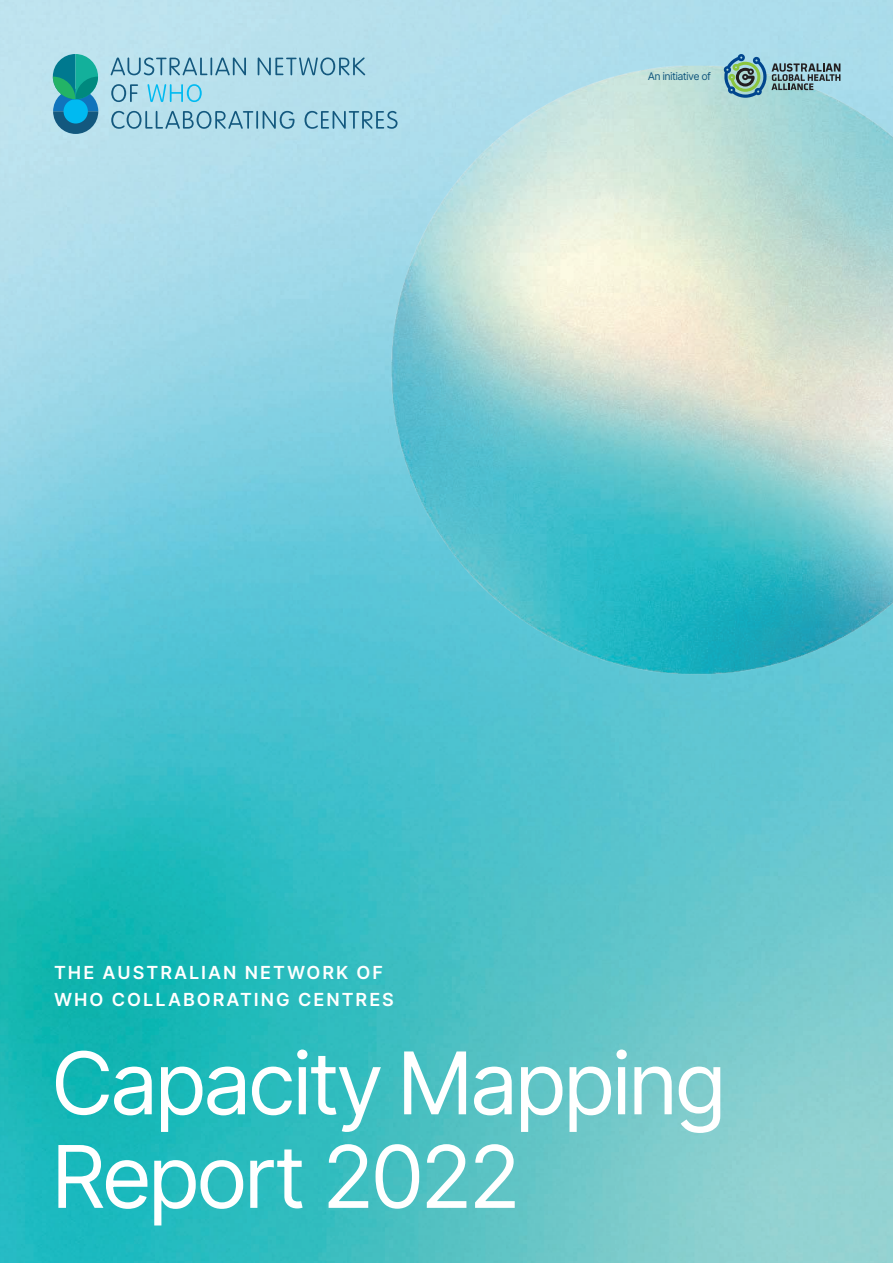
<style>
.page{position:relative;width:893px;height:1263px;background:#fff}
.page>*{position:absolute;margin:0;border:0;box-sizing:border-box;transform-origin:0 0}
.Cover{font:86.4px/93.6px "Inter Tight";color:#fff}
.Caption___Title{font:18px/27px "Inter";letter-spacing:.11em;color:#fff}
.Body{font:10.5px "Inter Tight";color:#13587e}
</style>
<div class="page">
<img style="left:0;top:0;width:893px;height:1263px">
<img style="left:345px;top:0;width:548px;height:716px">
<svg style="left:53px;top:38px;width:45px;height:96px;background:#42a7b5"></svg>
<svg style="left:111px;top:54px;width:135px;height:21px;background:#95c3d5"></svg>
<svg style="left:253px;top:54px;width:118px;height:21px;background:#93c2d4"></svg>
<svg style="left:111px;top:84px;width:27px;height:18px"></svg>
<svg style="left:147px;top:84px;width:55px;height:18px"></svg>
<svg style="left:111px;top:111px;width:184px;height:18px;background:#8bbccf"></svg>
<svg style="left:304px;top:111px;width:94px;height:18px;background:#86bace"></svg>
<svg style="left:721px;top:54px;width:119px;height:44px;background:#84aeb3"></svg>
<p class="Body" style="left:648px;top:69px;width:64px">An initiative of</p>
<p class="Caption___Title" style="left:54px;top:958px;width:341px">THE AUSTRALIAN NETWORK OF<br>WHO COLLABORATING CENTRES</p>
<p class="Cover" style="left:53px;top:1033px;width:674px">Capacity Mapping<br>Report 2022</p>
</div>
